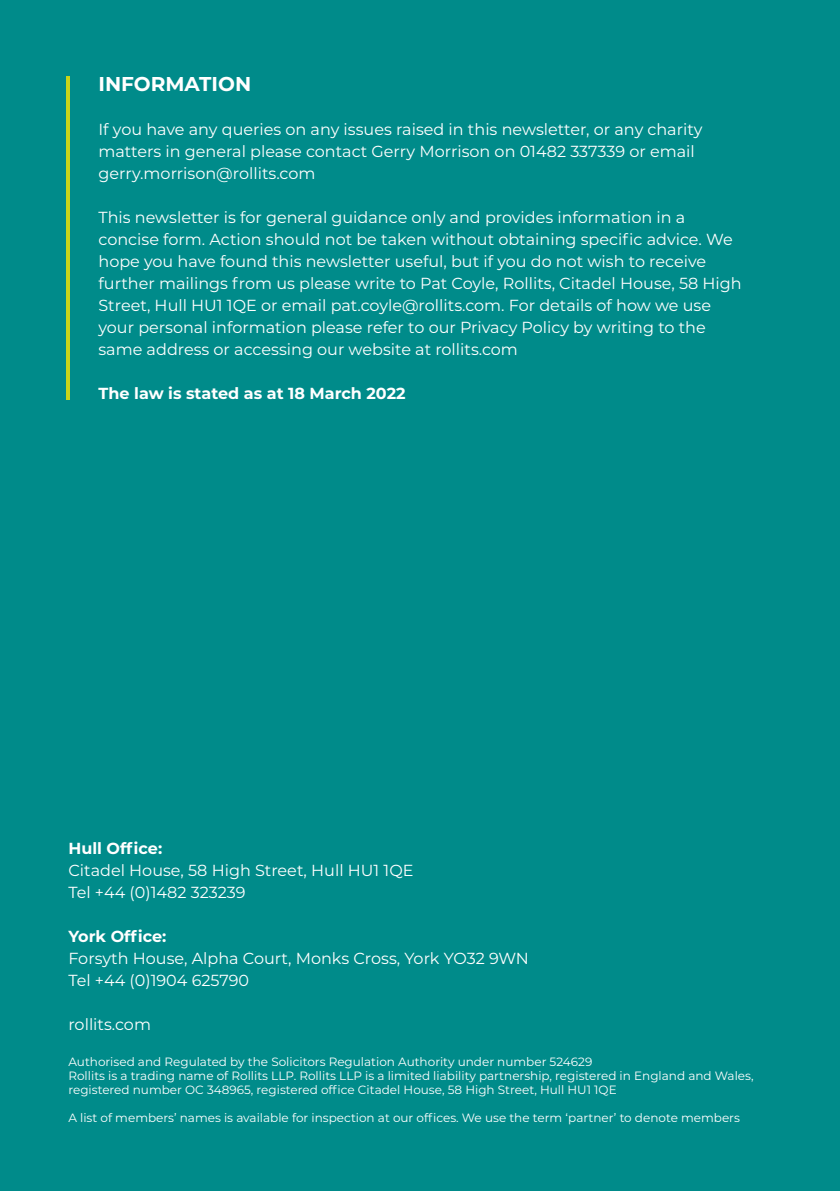
<style>
.page{position:relative;width:840px;height:1191px;background:#fff}
.page>*{position:absolute;margin:0;border:0;box-sizing:border-box;transform-origin:0 0}
.t1{font:700 20px "Montserrat";color:#fff}
.t2{font:16px/22px "Montserrat";color:#fff}
.t3{font:700 16px "Montserrat";color:#fff}
.t4{font:12px/14px "Montserrat";color:#fff}
</style>
<div class="page">
<div style="left:0;top:0;width:839px;height:1191px;background:#008b8a"></div>
<hr style="left:66px;top:76px;width:4px;height:324px;background:#c8d419">
<p class="t1" style="left:98px;top:70px;width:154px">INFORMATION</p>
<p class="t2" style="left:98px;top:118px;width:605px">If you have any queries on any issues raised in this newsletter, or any charity matters in general please contact Gerry Morrison on 01482 337339 or email gerry.morrison@rollits.com</p>
<p class="t2" style="left:98px;top:206px;width:644px">This newsletter is for general guidance only and provides information in a concise form. Action should not be taken without obtaining specific advice. We hope you have found this newsletter useful, but if you do not wish to receive further mailings from us please write to Pat Coyle, Rollits, Citadel House, 58 High Street, Hull HU1 1QE or email pat.coyle@rollits.com. For details of how we use your personal information please refer to our Privacy Policy by writing to the same address or accessing our website at rollits.com</p>
<p class="t3" style="left:98px;top:382px;width:308px">The law is stated as at 18 March 2022</p>
<p class="t3" style="left:68px;top:836px;width:95px">Hull Office:</p>
<p class="t2" style="left:68px;top:858px;width:346px">Citadel House, 58 High Street, Hull HU1 1QE<br>Tel +44 (0)1482 323239</p>
<p class="t3" style="left:68px;top:924px;width:99px">York Office:</p>
<p class="t2" style="left:68px;top:946px;width:461px">Forsyth House, Alpha Court, Monks Cross, York YO32 9WN<br>Tel +44 (0)1904 625790</p>
<p class="t2" style="left:68px;top:1012px;width:84px">rollits.com</p>
<p class="t4" style="left:68px;top:1054px;width:686px">Authorised and Regulated by the Solicitors Regulation Authority under number 524629<br>Rollits is a trading name of Rollits LLP. Rollits LLP is a limited liability partnership, registered in England and Wales, registered number OC 348965, registered office Citadel House, 58 High Street, Hull HU1 1QE</p>
<p class="t4" style="left:68px;top:1110px;width:672px">A list of members’ names is available for inspection at our offices. We use the term ‘partner’ to denote members</p>
</div>
